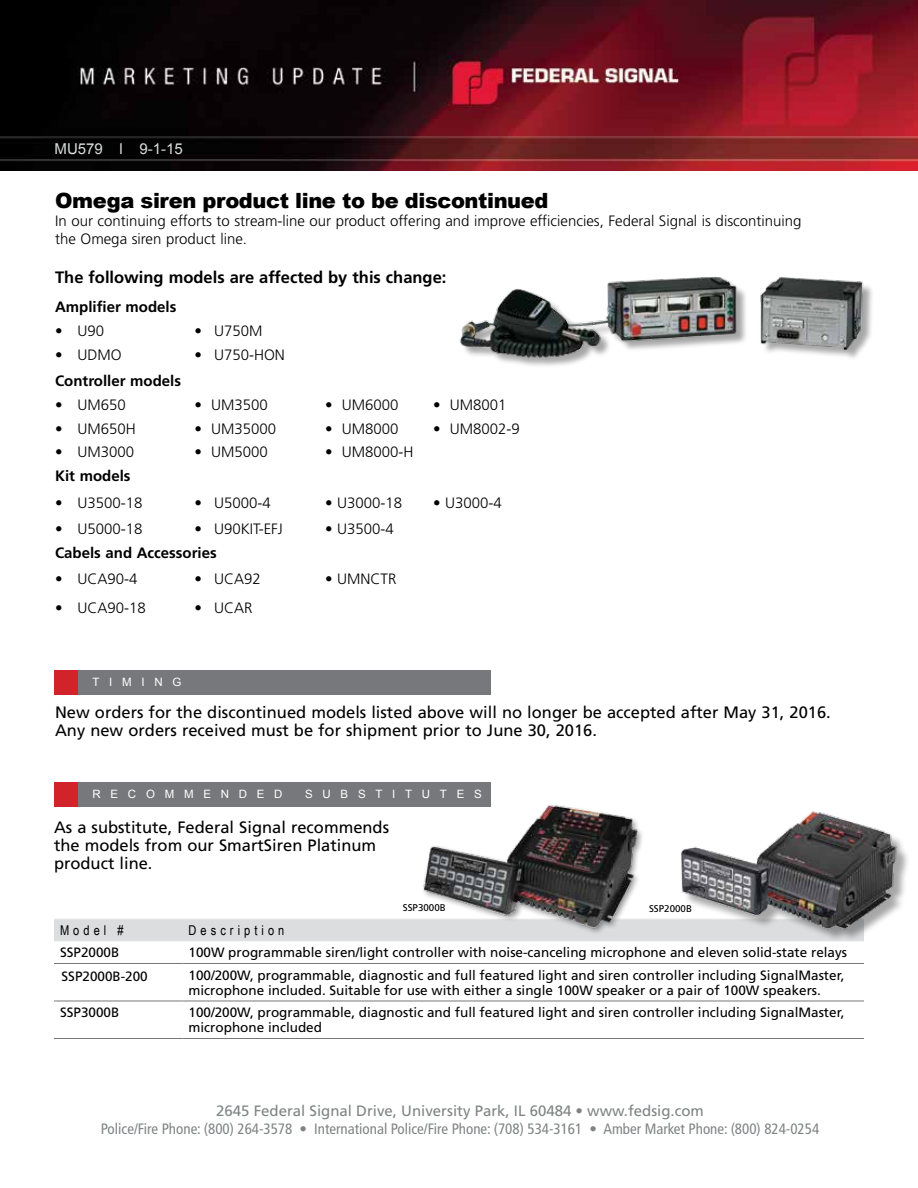
<style>
.page{position:relative;width:918px;height:1188px;background:#fff}
.page>*{position:absolute;margin:0;border:0;box-sizing:border-box;transform-origin:0 0}
.t1{font:900 21px "Arial";letter-spacing:-.02em;color:#000}
.t2{font:16.5px/18px "Frutiger";color:#000}
.t3{font:700 16.5px "Frutiger";color:#000}
.t4{font:300 15px/18px "Frutiger";color:#000}
.t5{font:condensed 15px "Frutiger";color:#808384}
.t6{font:700 15px "Frutiger";color:#000}
.t7{font:15px "Frutiger";color:#808384}
.t8{font:15px "Arial";color:#dcddde}
.t9{font:13.5px/22.5px "Frutiger";color:#000}
.t10{font:13.5px "Arial Narrow";letter-spacing:.3em;color:#000}
.t11{font:11.55px "Arial";letter-spacing:.85em;color:#fff}
.t12{font:9.75px "Frutiger";color:#000}
</style>
<div class="page">
<img style="left:0;top:0;width:918px;height:171px">
<div style="left:54px;top:920px;width:629px;height:21px;background:#dcddde"></div>
<hr style="left:54px;top:963px;width:129px;height:1px;background:#77787b">
<hr style="left:183px;top:963px;width:681px;height:1px;background:#77787b">
<hr style="left:54px;top:1001px;width:129px;height:1px;background:#77787b">
<hr style="left:183px;top:1001px;width:681px;height:1px;background:#77787b">
<hr style="left:54px;top:1038px;width:129px;height:1px;background:#77787b">
<hr style="left:183px;top:1038px;width:681px;height:1px;background:#77787b">
<hr style="left:54px;top:919px;width:129px;height:1px;background:#e6e7e8">
<hr style="left:183px;top:919px;width:681px;height:1px;background:#e6e7e8">
<hr style="left:54px;top:941px;width:129px;height:1px;background:#e6e7e8">
<hr style="left:183px;top:941px;width:681px;height:1px;background:#e6e7e8">
<div style="left:54px;top:782px;width:26px;height:25px;background:#d2232a"></div>
<div style="left:54px;top:670px;width:26px;height:24px;background:#d2232a"></div>
<div style="left:79px;top:782px;width:412px;height:25px;background:#77787b"></div>
<div style="left:79px;top:670px;width:412px;height:24px;background:#77787b"></div>
<img style="left:460px;top:276px;width:412px;height:90px">
<img style="left:416px;top:805px;width:249px;height:137px">
<img style="left:630px;top:805px;width:278px;height:135px">
<p class="t8" style="left:55px;top:139px;width:130px">MU579 l 9-1-15</p>
<h1 class="t1" style="left:55px;top:185px;width:495px">Omega siren product line to be discontinued</h1>
<p class="t4" style="left:55px;top:211px;width:748px">In our continuing efforts to stream-line our product offering and improve efficiencies, Federal Signal is discontinuing the Omega siren product line.</p>
<p class="t3" style="left:55px;top:267px;width:393px">The following models are affected by this change:</p>
<p class="t6" style="left:55px;top:298px;width:123px">Amplifier models</p>
<p class="t4" style="left:55px;top:322px;width:51px">• U90</p>
<p class="t4" style="left:195px;top:322px;width:69px">• U750M</p>
<p class="t4" style="left:55px;top:345px;width:68px">• UDMO</p>
<p class="t4" style="left:195px;top:345px;width:92px">• U750-HON</p>
<p class="t6" style="left:55px;top:372px;width:128px">Controller models</p>
<p class="t4" style="left:55px;top:396px;width:72px">• UM650</p>
<p class="t4" style="left:195px;top:396px;width:75px">• UM3500</p>
<p class="t4" style="left:325px;top:396px;width:75px">• UM6000</p>
<p class="t4" style="left:433px;top:396px;width:75px">• UM8001</p>
<p class="t4" style="left:55px;top:419px;width:82px">• UM650H</p>
<p class="t4" style="left:195px;top:419px;width:83px">• UM35000</p>
<p class="t4" style="left:325px;top:419px;width:75px">• UM8000</p>
<p class="t4" style="left:433px;top:419px;width:88px">• UM8002-9</p>
<p class="t4" style="left:55px;top:443px;width:81px">• UM3000</p>
<p class="t4" style="left:195px;top:443px;width:75px">• UM5000</p>
<p class="t4" style="left:325px;top:443px;width:90px">• UM8000-H</p>
<p class="t6" style="left:55px;top:467px;width:77px">Kit models</p>
<p class="t4" style="left:55px;top:493px;width:89px">• U3500-18</p>
<p class="t4" style="left:195px;top:493px;width:78px">• U5000-4</p>
<p class="t4" style="left:325px;top:493px;width:79px">• U3000-18</p>
<p class="t4" style="left:433px;top:493px;width:70px">• U3000-4</p>
<p class="t4" style="left:55px;top:520px;width:89px">• U5000-18</p>
<p class="t4" style="left:195px;top:520px;width:90px">• U90KIT-EFJ</p>
<p class="t4" style="left:325px;top:520px;width:70px">• U3500-4</p>
<p class="t6" style="left:55px;top:544px;width:163px">Cabels and Accessories</p>
<p class="t4" style="left:55px;top:570px;width:84px">• UCA90-4</p>
<p class="t4" style="left:195px;top:570px;width:68px">• UCA92</p>
<p class="t4" style="left:325px;top:570px;width:73px">• UMNCTR</p>
<p class="t4" style="left:55px;top:599px;width:92px">• UCA90-18</p>
<p class="t4" style="left:195px;top:599px;width:59px">• UCAR</p>
<p class="t11" style="left:93px;top:674px;width:90px">TIMING</p>
<p class="t2" style="left:55px;top:704px;width:777px">New orders for the discontinued models listed above will no longer be accepted after May 31, 2016.<br>Any new orders received must be for shipment prior to June 30, 2016.</p>
<p class="t11" style="left:93px;top:786px;width:191px">RECOMMENDED</p>
<p class="t11" style="left:305px;top:786px;width:178px">SUBSTITUTES</p>
<p class="t2" style="left:54px;top:818px;width:337px">As a substitute, Federal Signal recommends the models from our SmartSiren Platinum product line.</p>
<p class="t12" style="left:403px;top:902px;width:44px">SSP3000B</p>
<p class="t12" style="left:649px;top:903px;width:44px">SSP2000B</p>
<p class="t10" style="left:60px;top:920px;width:65px">Model #</p>
<p class="t10" style="left:189px;top:920px;width:97px">Description</p>
<p class="t9" style="left:60px;top:941px;width:61px">SSP2000B</p>
<p class="t9" style="left:189px;top:941px;width:660px">100W programmable siren/light controller with noise-canceling microphone and eleven solid-state relays<br>100/200W, programmable, diagnostic and full featured light and siren controller including SignalMaster,</p>
<p class="t9" style="left:189px;top:979px;width:634px">microphone included. Suitable for use with either a single 100W speaker or a pair of 100W speakers.</p>
<p class="t9" style="left:60px;top:1001px;width:61px">SSP3000B</p>
<p class="t9" style="left:189px;top:1005px;width:657px;line-height:15px">100/200W, programmable, diagnostic and full featured light and siren controller including SignalMaster, microphone included</p>
<p class="t9" style="left:62px;top:965px;width:88px">SSP2000B-200</p>
<p class="t7" style="left:216px;top:1102px;width:489px">2645 Federal Signal Drive, University Park, IL 60484 • www.fedsig.com</p>
<p class="t5" style="left:101px;top:1120px;width:720px">Police/Fire Phone: (800) 264-3578 • International Police/Fire Phone: (708) 534-3161 • Amber Market Phone: (800) 824-0254</p>
</div>
